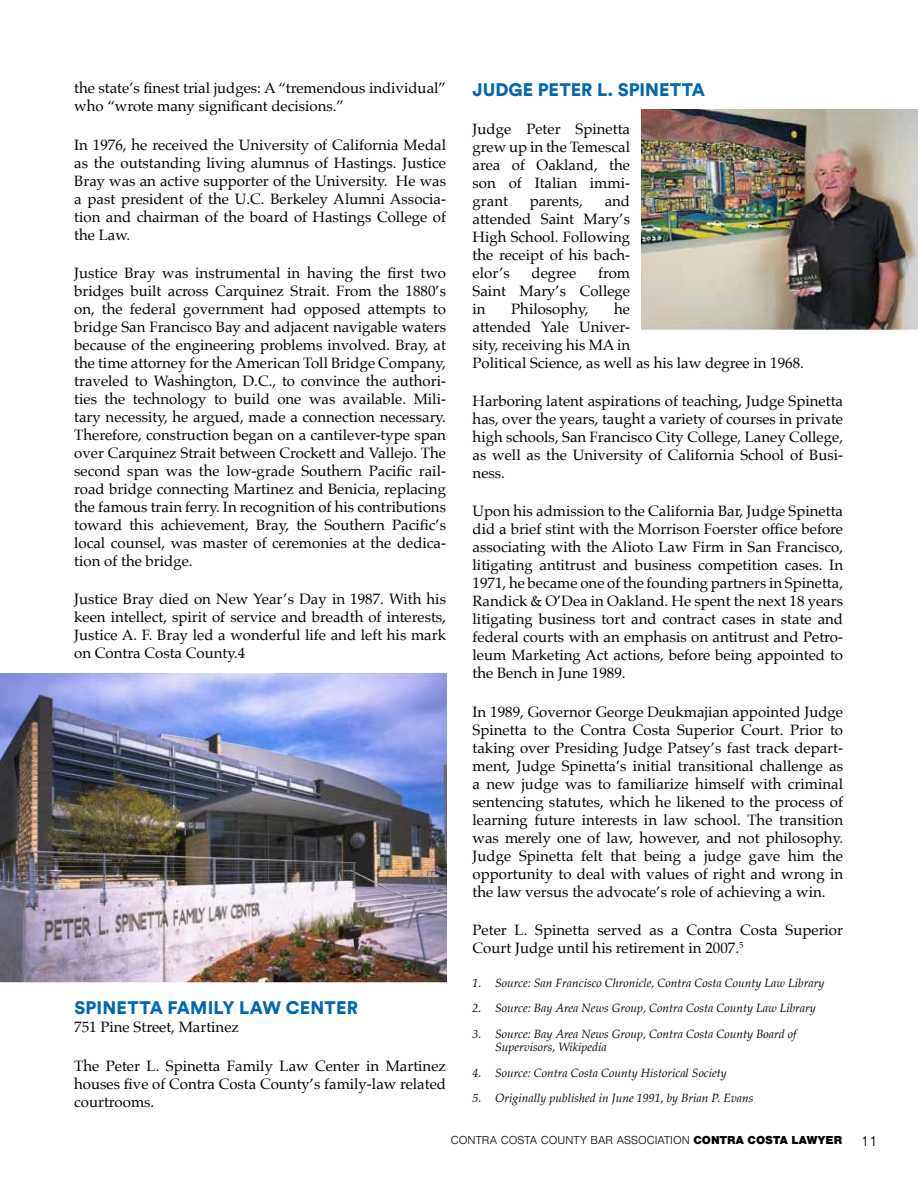
<style>
.page{position:relative;width:918px;height:1188px;background:#fff}
.page>*{position:absolute;margin:0;border:0;box-sizing:border-box;transform-origin:0 0}
.t1{font:900 18px "Circular Std";letter-spacing:.005em;color:#0067b1}
.t2{font:15px/18px "Palatino";color:#000;text-align:justify}
.t3{font:italic 12px/13.5px "Palatino";color:#000}
.t4{font:300 12px "Nimbus San";color:#000}
.s1{font-weight:900}
.s2{font-size:15px}
</style>
<div class="page">
<img style="left:641px;top:109px;width:277px;height:221px">
<img style="left:0;top:674px;width:447px;height:308px">
<p class="t2" style="left:74px;top:79px;width:373px">the state’s finest trial judges: A “tremendous individual” who “wrote many significant decisions.”</p>
<p class="t2" style="left:74px;top:135px;width:373px">In 1976, he received the University of California Medal as the outstanding living alumnus of Hastings. Justice Bray was an active supporter of the University. He was a past president of the U.C. Berkeley Alumni Associa&shy;tion and chairman of the board of Hastings College of the Law.</p>
<p class="t2" style="left:74px;top:264px;width:373px">Justice Bray was instrumental in having the first two bridges built across Carquinez Strait. From the 1880’s on, the federal government had opposed attempts to bridge San Francisco Bay and adjacent navigable waters because of the engineering problems involved. Bray, at the time attorney for the American Toll Bridge Company, traveled to Washington, D.C., to convince the authori&shy;ties the technology to build one was available. Mili&shy;tary necessity, he argued, made a connection necessary.<br>Therefore, construction began on a cantilever-type span over Carquinez Strait between Crockett and Vallejo. The second span was the low-grade Southern Pacific rail&shy;road bridge connecting Martinez and Benicia, replacing the famous train ferry. In recognition of his contributions toward this achievement, Bray, the Southern Pacific’s local counsel, was master of ceremonies at the dedica&shy;tion of the bridge.</p>
<p class="t2" style="left:74px;top:590px;width:373px">Justice Bray died on New Year’s Day in 1987. With his keen intellect, spirit of service and breadth of interests, Justice A. F. Bray led a wonderful life and left his mark on Contra Costa County.4</p>
<p class="t1" style="left:74px;top:996px;width:285px">SPINETTA FAMILY LAW CENTER</p>
<p class="t2" style="left:74px;top:1018px;width:166px">751 Pine Street, Martinez</p>
<p class="t2" style="left:74px;top:1056px;width:373px">The Peter L. Spinetta Family Law Center in Martinez houses five of Contra Costa County’s family-law related courtrooms.</p>
<p class="t1" style="left:473px;top:77px;width:234px">JUDGE PETER L. SPINETTA</p>
<p class="t2" style="left:473px;top:120px;width:159px">Judge Peter Spinetta grew up in the Temescal area of Oakland, the son of Italian immi&shy;grant</p>
<p class="t2" style="left:473px;top:192px;width:159px;text-indent:132px">and attended Saint Mary’s High School. Following the receipt of his bach&shy;elor’s</p>
<p class="t2" style="left:530px;top:192px;width:55px">parents,</p>
<p class="t2" style="left:473px;top:264px;width:159px;text-indent:125px">from Saint Mary’s College in</p>
<p class="t2" style="left:532px;top:264px;width:46px">degree</p>
<p class="t2" style="left:473px;top:300px;width:333px;text-align:left;text-indent:142px">he<br>attended Yale Univer-<br>sity, receiving his MA in<br>Political Science, as well as his law degree in 1968.</p>
<p class="t2" style="left:473px;top:392px;width:372px">Harboring latent aspirations of teaching, Judge Spinetta has, over the years, taught a variety of courses in private high schools, San Francisco City College, Laney College, as well as the University of California School of Busi&shy;ness.</p>
<p class="t2" style="left:473px;top:502px;width:372px">Upon his admission to the California Bar, Judge Spinetta did a brief stint with the Morrison Foerster office before associating with the Alioto Law Firm in San Francisco, litigating antitrust and business competition cases. In 1971, he became one of the founding partners in Spinetta, Randick &amp; O’Dea in Oakland. He spent the next 18 years litigating business tort and contract cases in state and federal courts with an emphasis on antitrust and Petro&shy;leum Marketing Act actions, before being appointed to the Bench in June 1989.</p>
<p class="t2" style="left:473px;top:702px;width:372px">In 1989, Governor George Deukmajian appointed Judge Spinetta to the Contra Costa Superior Court. Prior to taking over Presiding Judge Patsey’s fast track depart&shy;ment, Judge Spinetta’s initial transitional challenge as a new judge was to familiarize himself with criminal sentencing statutes, which he likened to the process of learning future interests in law school. The transition was merely one of law, however, and not philosophy.<br>Judge Spinetta felt that being a judge gave him the opportunity to deal with values of right and wrong in the law versus the advocate’s role of achieving a win.</p>
<p class="t2" style="left:473px;top:921px;width:372px">Peter L. Spinetta served as a Contra Costa Superior<br>Court Judge until his retirement in 2007.<sup>5</sup></p>
<p class="t3" style="left:473px;top:976px;width:353px">1. Source: San Francisco Chronicle, Contra Costa County Law Library</p>
<p class="t3" style="left:473px;top:1001px;width:345px">2. Source: Bay Area News Group, Contra Costa County Law Library</p>
<p class="t3" style="left:495px;top:1027px;width:303px;text-indent:-22px">3. Source: Bay Area News Group, Contra Costa County Board of<br>Supervisors, Wikipedia</p>
<p class="t3" style="left:473px;top:1066px;width:256px">4. Source: Contra Costa County Historical Society</p>
<p class="t3" style="left:473px;top:1091px;width:282px">5. Originally published in June 1991, by Brian P. Evans</p>
<p class="t2" style="left:511px;top:300px;width:79px">Philosophy,</p>
<p class="t4" style="left:451px;top:1134px;width:428px">CONTRA COSTA COUNTY BAR ASSOCIATION <span class="s1">CONTRA COSTA LAWYER</span> <span class="s2">11</span></p>
</div>
